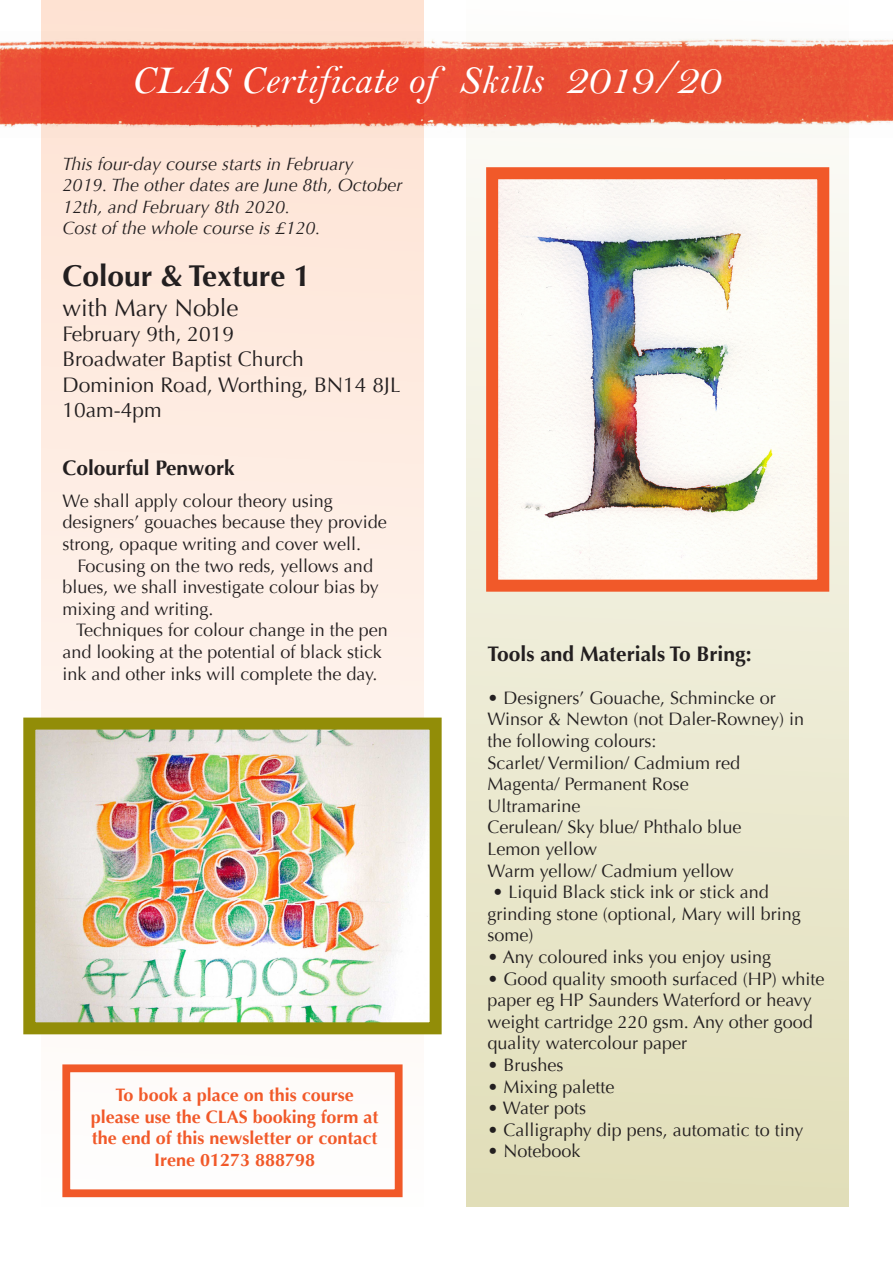
<style>
.page{position:relative;width:893px;height:1263px;background:#fff}
.page>*{position:absolute;margin:0;border:0;box-sizing:border-box;transform-origin:0 0}
.t1{font:40.5px "Bell MT Italic";color:#fff}
.t2{font:700 30px "Optima";color:#231f20}
.t3{font:24px "Optima";color:#231f20}
.t4{font:21px "Optima";color:#231f20}
.t5{font:700 21px "Optima";color:#231f20}
.t6{font:18px/21.6px "Optima";color:#231f20}
.t7{font:italic 18px/21.6px "Optima";color:#231f20}
.t8{font:700 18px/21.6px "Optima";color:#f15929;text-align:center}
.s1{font-size:45px}
.s2{font-weight:700}
</style>
<div class="page">
<svg style="left:41px;top:0;width:383px;height:1198px;fill:#feede3"></svg>
<div style="left:466px;top:0;width:383px;height:1207px;background:linear-gradient(to bottom,#fefefd,#e1deb8)"></div>
<img style="left:0;top:32px;width:893px;height:105px">
<div style="left:62px;top:1064px;width:341px;height:133px;border:8px solid #f15929"></div>
<img style="left:499px;top:180px;width:317px;height:399px">
<div style="left:486px;top:167px;width:343px;height:425px;border:12px solid #f15929"></div>
<img style="left:36px;top:730px;width:393px;height:291px">
<div style="left:23px;top:717px;width:419px;height:317px;border:12px solid #928d08"></div>
<p class="t1" style="left:131px;top:56px;width:590px">CLAS Certificate of Skills <span class="s1">2019/20</span></p>
<p class="t7" style="left:62px;top:153px;width:342px">This four-day course starts in February<br>2019. The other dates are June 8th, October<br>12th, and February 8th 2020.</p>
<p class="t7" style="left:62px;top:218px;width:260px">Cost of the whole course is £120.</p>
<p class="t2" style="left:62px;top:258px;width:250px">Colour &amp; Texture 1</p>
<p class="t3" style="left:62px;top:294px;width:178px">with Mary Noble</p>
<p class="t4" style="left:62px;top:322px;width:173px">February 9th, 2019</p>
<p class="t4" style="left:62px;top:347px;width:243px">Broadwater Baptist Church</p>
<p class="t4" style="left:62px;top:372px;width:340px">Dominion Road, Worthing, BN14 8JL</p>
<p class="t4" style="left:62px;top:397px;width:101px">10am-4pm</p>
<p class="t5" style="left:62px;top:456px;width:174px">Colourful Penwork</p>
<p class="t6" style="left:62px;top:490px;width:326px">We shall apply colour theory using designers’ gouaches because they provide strong, opaque writing and cover well.</p>
<p class="t6" style="left:62px;top:555px;width:318px;text-indent:15px">Focusing on the two reds, yellows and blues, we shall investigate colour bias by mixing and writing.</p>
<p class="t6" style="left:62px;top:620px;width:327px;text-indent:14px">Techniques for colour change in the pen and looking at the potential of black stick ink and other inks will complete the day.</p>
<p class="t8" style="left:91px;top:1084px;width:289px">To book a place on this course please use the CLAS booking form at the end of this newsletter or contact<br>Irene 01273 888798</p>
<p class="t5" style="left:488px;top:641px;width:265px">Tools and Materials To Bring:</p>
<p class="t6" style="left:488px;top:687px;width:318px"><span class="s2">•</span> Designers’ Gouache, Schmincke or<br>Winsor &amp; Newton (not Daler-Rowney) in the following colours:</p>
<p class="t6" style="left:488px;top:752px;width:254px">Scarlet/ Vermilion/ Cadmium red</p>
<p class="t6" style="left:488px;top:773px;width:203px">Magenta/ Permanent Rose</p>
<p class="t6" style="left:488px;top:795px;width:94px">Ultramarine</p>
<p class="t6" style="left:488px;top:817px;width:255px">Cerulean/ Sky blue/ Phthalo blue</p>
<p class="t6" style="left:488px;top:838px;width:111px">Lemon yellow</p>
<p class="t6" style="left:488px;top:860px;width:248px">Warm yellow/ Cadmium yellow</p>
<p class="t6" style="left:488px;top:881px;width:315px">• Liquid Black stick ink or stick and grinding stone (optional, Mary will bring some)</p>
<p class="t6" style="left:488px;top:946px;width:285px"><span class="s2">•</span> Any coloured inks you enjoy using</p>
<p class="t6" style="left:488px;top:968px;width:338px"><span class="s2">•</span> Good quality smooth surfaced (HP) white paper eg HP Saunders Waterford or heavy weight cartridge 220 gsm. Any other good quality watercolour paper</p>
<p class="t6" style="left:488px;top:1054px;width:77px"><span class="s2">•</span> Brushes</p>
<p class="t6" style="left:488px;top:1076px;width:128px"><span class="s2">•</span> Mixing palette</p>
<p class="t6" style="left:488px;top:1097px;width:100px"><span class="s2">•</span> Water pots</p>
<p class="t6" style="left:488px;top:1119px;width:317px"><span class="s2">•</span> Calligraphy dip pens, automatic to tiny</p>
<p class="t6" style="left:488px;top:1141px;width:94px"><span class="s2">•</span> Notebook</p>
</div>
